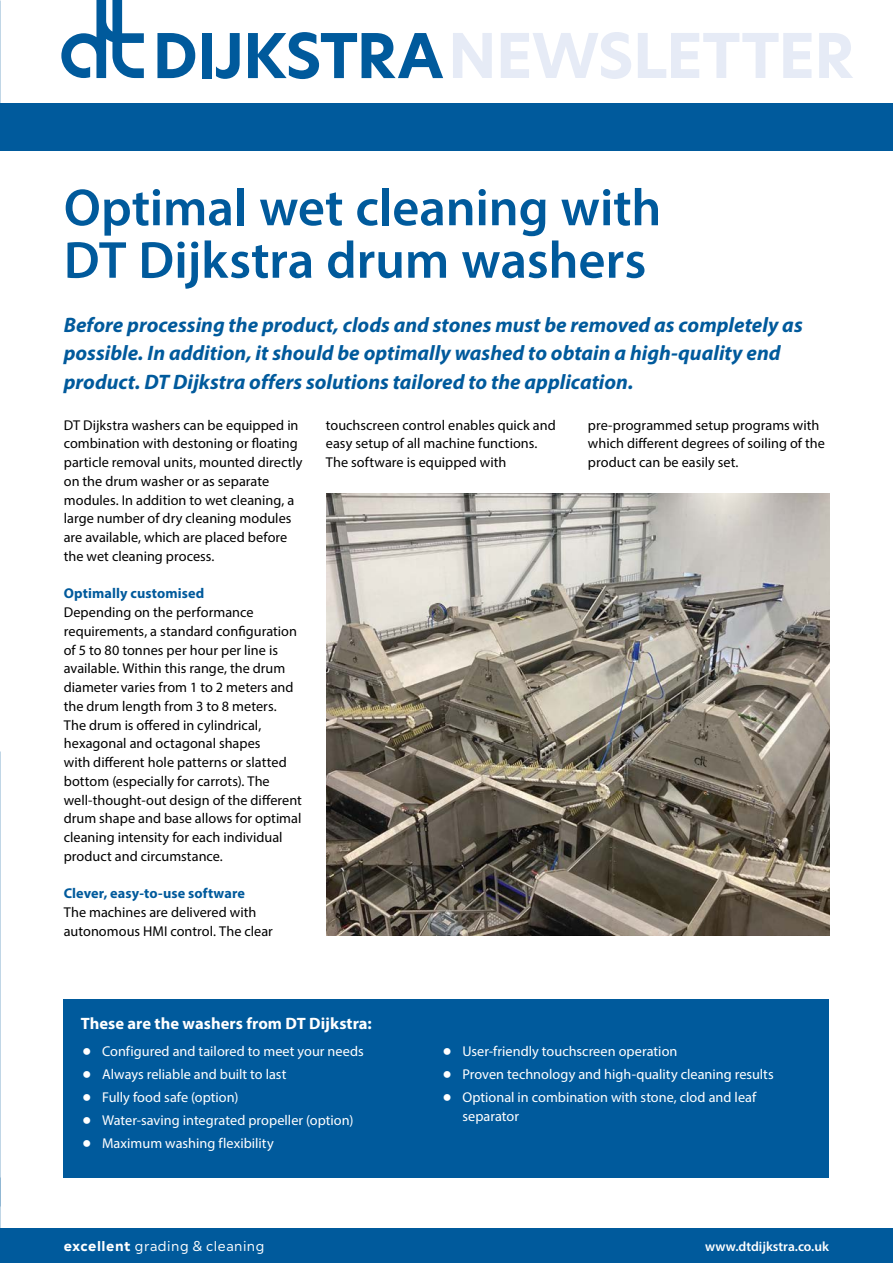
<style>
.page{position:relative;width:893px;height:1263px;background:#fff}
.page>*{position:absolute;margin:0;border:0;box-sizing:border-box;transform-origin:0 0}
.t1{font:700 60.3px "New Hero";letter-spacing:-.01em;color:#e6ebf6}
.CHAPPEAU{font:600 52.5px/52.5px "Myriad Pro";letter-spacing:-.005em;color:#005a9c}
.t2{font:italic 700 21px/28.5px "Myriad Pro";color:#005a9c}
.Body_Diap{font:700 16.5px "Myriad Pro";color:#fff}
.Body{font:14.25px/18.8px "Myriad Pro";color:#000}
.t3{font:14.25px/18.8px "Myriad Pro";color:#fff}
.Body-2{font:700 14.25px "Myriad Pro";letter-spacing:.005em;color:#005a9c}
.Hoofdkop{font:13.5px "Madera";letter-spacing:.035em;color:#fff}
.Hoofdkop-2{font:600 13.5px "Myriad Pro";color:#fff}
.s1{font-weight:700}
</style>
<div class="page">
<div style="left:0;top:1229px;width:893px;height:34px;background:#005a9c"></div>
<div style="left:0;top:103px;width:893px;height:48px;background:#005a9c"></div>
<svg style="left:157px;top:33px;width:38px;height:45px"></svg>
<div style="left:202px;top:33px;width:9px;height:45px;background:#005a9c"></div>
<svg style="left:216px;top:33px;width:24px;height:46px"></svg>
<svg style="left:248px;top:32px;width:195px;height:47px"></svg>
<svg style="left:61px;top:0;width:83px;height:78px"></svg>
<div style="left:64px;top:999px;width:765px;height:179px;background:#005a9c"></div>
<img style="left:326px;top:493px;width:503px;height:442px">
<p class="t1" style="left:448px;top:15px;width:408px">NEWSLETTER</p>
<p class="CHAPPEAU" style="left:64px;top:180px;width:599px">Optimal wet cleaning with<br>DT Dijkstra drum washers</p>
<p class="t2" style="left:64px;top:310px;width:740px">Before processing the product, clods and stones must be removed as completely as possible. In addition, it should be optimally washed to obtain a high-quality end product. DT Dijkstra offers solutions tailored to the application.</p>
<p class="Body" style="left:64px;top:415px;width:240px">DT Dijkstra washers can be equipped in combination with destoning or floating particle removal units, mounted directly on the drum washer or as separate modules. In addition to wet cleaning, a large number of dry cleaning modules are available, which are placed before the wet cleaning process.</p>
<p class="Body-2" style="left:64px;top:584px;width:142px">Optimally customised</p>
<p class="Body" style="left:64px;top:603px;width:240px">Depending on the performance requirements, a standard configuration of 5 to 80 tonnes per hour per line is available. Within this range, the drum diameter varies from 1 to 2 meters and the drum length from 3 to 8 meters.<br>The drum is offered in cylindrical, hexagonal and octagonal shapes<br>with different hole patterns or slatted bottom (especially for carrots). The well-thought-out design of the different drum shape and base allows for optimal cleaning intensity for each individual product and circumstance.</p>
<p class="Body-2" style="left:64px;top:884px;width:183px">Clever, easy-to-use software</p>
<p class="Body" style="left:64px;top:903px;width:211px">The machines are delivered with autonomous HMI control. The clear</p>
<p class="Body" style="left:326px;top:415px;width:231px">touchscreen control enables quick and easy setup of all machine functions.<br>The software is equipped with</p>
<p class="Body" style="left:588px;top:415px;width:238px">pre-programmed setup programs with which different degrees of soiling of the product can be easily set.</p>
<p class="Body_Diap" style="left:81px;top:1012px;width:293px">These are the washers from DT Dijkstra:</p>
<p class="t3" style="left:102px;top:1042px;width:263px">Configured and tailored to meet your needs</p>
<p class="t3" style="left:102px;top:1065px;width:186px">Always reliable and built to last</p>
<p class="t3" style="left:102px;top:1088px;width:138px">Fully food safe (option)</p>
<p class="t3" style="left:102px;top:1111px;width:253px">Water-saving integrated propeller (option)</p>
<p class="t3" style="left:102px;top:1134px;width:173px">Maximum washing flexibility</p>
<p class="Hoofdkop" style="left:64px;top:1236px;width:202px"><span class="s1">excellent</span> grading &amp; cleaning</p>
<p class="t3" style="left:462px;top:1042px;width:217px">User-friendly touchscreen operation</p>
<p class="t3" style="left:462px;top:1065px;width:313px">Proven technology and high-quality cleaning results</p>
<p class="t3" style="left:462px;top:1088px;width:295px">Optional in combination with stone, clod and leaf separator</p>
<p class="Hoofdkop-2" style="left:705px;top:1238px;width:125px">www.dtdijkstra.co.uk</p>
</div>
